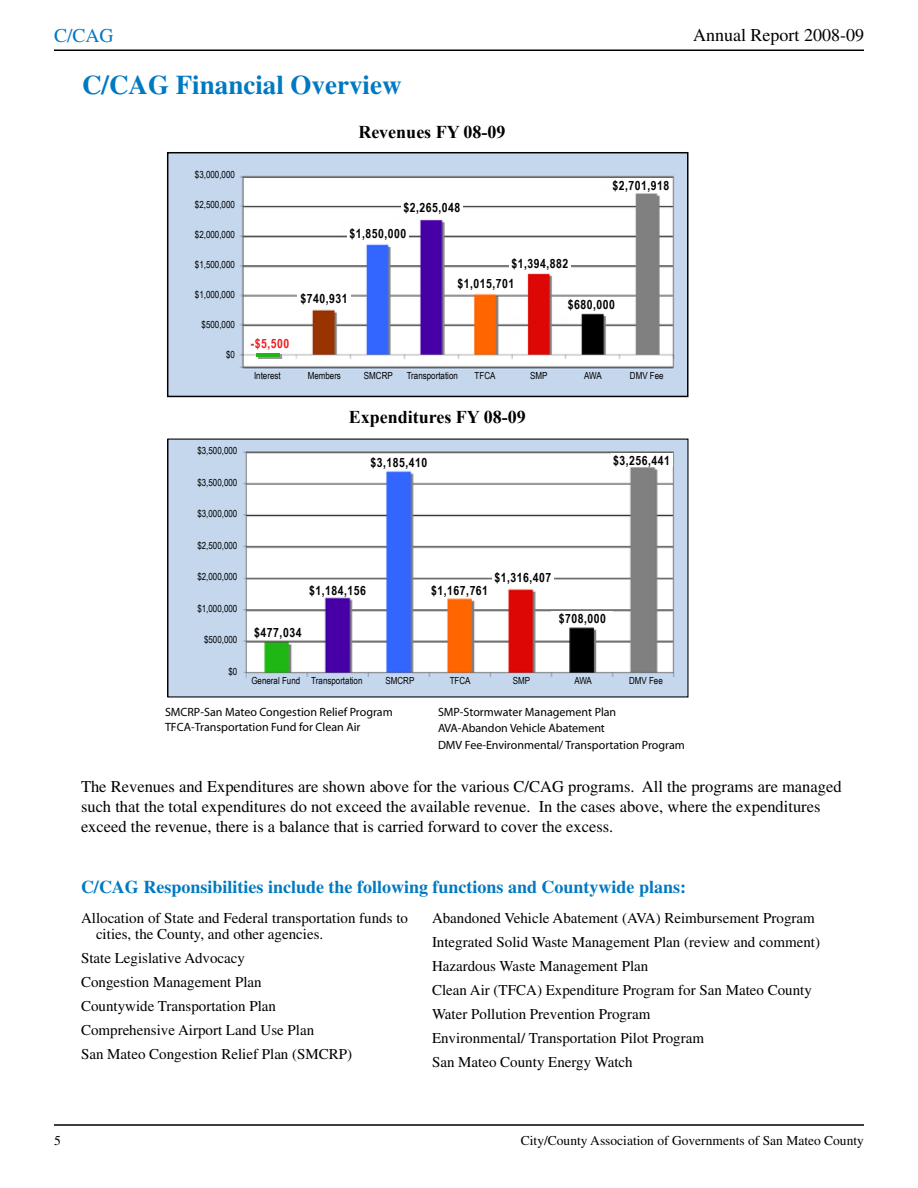
<style>
.page{position:relative;width:918px;height:1188px;background:#fff}
.page>*{position:absolute;margin:0;border:0;box-sizing:border-box;transform-origin:0 0}
.t1{font:700 27px "Times";color:#0079c1}
.t2{font:19.5px "Times";color:#0079c1}
.t3{font:700 18px "Times";color:#0079c1}
.t4{font:700 18px "Times New Roman";color:#000}
.t5{font:18px "Times";color:#000}
.t6{font:16.5px/19.8px "Times";color:#000}
.t7{font:15px/24px "Times";color:#000}
.t8{font:13.5px "Times";color:#000}
.t9{font:700 12.75px/25.8px "Arial Narrow";letter-spacing:.04em;color:#000}
.t10{font:700 12.75px "Arial Narrow";color:#ed1c24}
.t11{font:12px/16.5px "Myriad";color:#000}
.t12{font:9.75px "Arial Narrow";color:#000}
</style>
<div class="page">
<hr style="left:54px;top:1124px;width:810px;height:2px;background:#000">
<hr style="left:54px;top:49px;width:810px;height:2px;background:#000">
<img style="left:169px;top:441px;width:518px;height:255px">
<img style="left:169px;top:154px;width:517px;height:241px">
<div style="left:167px;top:152px;width:521px;height:245px;border:1px solid #000"></div>
<div style="left:401px;top:200px;width:62px;height:15px;background:#fff"></div>
<hr style="left:258px;top:355px;width:23px;height:4px;background:#96989b">
<hr style="left:256px;top:354px;width:24px;height:3px;background:#1fb714">
<div style="left:347px;top:226px;width:62px;height:15px;background:#fff"></div>
<div style="left:297px;top:291px;width:54px;height:15px;background:#fff"></div>
<div style="left:247px;top:336px;width:46px;height:14px;background:#fff"></div>
<div style="left:455px;top:276px;width:62px;height:15px;background:#fff"></div>
<div style="left:509px;top:256px;width:62px;height:15px;background:#fff"></div>
<div style="left:564px;top:297px;width:54px;height:15px;background:#fff"></div>
<div style="left:611px;top:178px;width:60px;height:15px;background:#fff"></div>
<div style="left:611px;top:453px;width:61px;height:13px;background:#fff"></div>
<div style="left:552px;top:611px;width:61px;height:14px;background:#fff"></div>
<div style="left:492px;top:571px;width:62px;height:13px;background:#fff"></div>
<div style="left:429px;top:583px;width:61px;height:14px;background:#fff"></div>
<div style="left:368px;top:455px;width:62px;height:14px;background:#fff"></div>
<div style="left:307px;top:583px;width:61px;height:14px;background:#fff"></div>
<div style="left:249px;top:625px;width:58px;height:14px;background:#fff"></div>
<div style="left:245px;top:372px;width:432px;height:14px;background:#c5d7ed"></div>
<div style="left:251px;top:677px;width:426px;height:14px;background:#c5d7ed"></div>
<div style="left:176px;top:447px;width:61px;height:236px;background:#c5d7ed"></div>
<div style="left:178px;top:171px;width:57px;height:200px;background:#c5d7ed"></div>
<h2 class="t2" style="left:54px;top:25px;width:61px">C/CAG</h2>
<p class="t5" style="left:693px;top:25px;width:172px">Annual Report 2008-09</p>
<h1 class="t1" style="left:82px;top:69px;width:321px">C/CAG Financial Overview</h1>
<p class="t12" style="left:195px;top:169px;width:42px">$3,000,000</p>
<p class="t12" style="left:195px;top:199px;width:42px">$2,500,000</p>
<p class="t12" style="left:195px;top:229px;width:42px">$2,000,000</p>
<p class="t12" style="left:195px;top:259px;width:42px">$1,500,000</p>
<p class="t12" style="left:195px;top:289px;width:42px">$1,000,000</p>
<p class="t12" style="left:202px;top:319px;width:35px">$500,000</p>
<p class="t12" style="left:226px;top:349px;width:10px">$0</p>
<p class="t12" style="left:197px;top:445px;width:42px">$3,500,000</p>
<p class="t12" style="left:197px;top:477px;width:42px">$3,500,000</p>
<p class="t12" style="left:197px;top:508px;width:42px">$3,000,000</p>
<p class="t12" style="left:197px;top:540px;width:42px">$2,500,000</p>
<p class="t12" style="left:197px;top:571px;width:42px">$2,000,000</p>
<p class="t12" style="left:197px;top:603px;width:42px">$1,000,000</p>
<p class="t12" style="left:204px;top:634px;width:35px">$500,000</p>
<p class="t12" style="left:229px;top:666px;width:10px">$0</p>
<p class="t4" style="left:358px;top:122px;width:149px">Revenues FY 08-09</p>
<p class="t9" style="left:350px;top:194px;width:112px;text-indent:54px">$2,265,048 $1,850,000</p>
<p class="t9" style="left:512px;top:251px;width:58px">$1,394,882</p>
<p class="t9" style="left:458px;top:270px;width:58px">$1,015,701</p>
<p class="t9" style="left:612px;top:172px;width:58px">$2,701,918</p>
<p class="t9" style="left:300px;top:285px;width:49px">$740,931</p>
<p class="t10" style="left:251px;top:336px;width:40px">-$5,500</p>
<p class="t9" style="left:568px;top:291px;width:49px">$680,000</p>
<p class="t12" style="left:254px;top:370px;width:28px">Interest</p>
<p class="t12" style="left:308px;top:370px;width:35px">Members</p>
<p class="t12" style="left:364px;top:370px;width:30px">SMCRP</p>
<p class="t12" style="left:407px;top:370px;width:53px">Transportation</p>
<p class="t12" style="left:475px;top:370px;width:22px">TFCA</p>
<p class="t12" style="left:530px;top:370px;width:19px">SMP</p>
<p class="t12" style="left:584px;top:370px;width:19px">AWA</p>
<p class="t12" style="left:630px;top:370px;width:35px">DMV Fee</p>
<p class="t4" style="left:349px;top:407px;width:179px">Expenditures FY 08-09</p>
<p class="t9" style="left:371px;top:450px;width:58px">$3,185,410</p>
<p class="t9" style="left:613px;top:447px;width:58px">$3,256,441</p>
<p class="t9" style="left:309px;top:577px;width:58px">$1,184,156</p>
<p class="t9" style="left:254px;top:620px;width:49px">$477,034</p>
<p class="t9" style="left:431px;top:577px;width:58px">$1,167,761</p>
<p class="t9" style="left:494px;top:565px;width:58px">$1,316,407</p>
<p class="t9" style="left:559px;top:606px;width:49px">$708,000</p>
<p class="t12" style="left:251px;top:675px;width:113px">General Fund Transportation</p>
<p class="t12" style="left:386px;top:675px;width:30px">SMCRP</p>
<p class="t12" style="left:450px;top:675px;width:22px">TFCA</p>
<p class="t12" style="left:513px;top:675px;width:19px">SMP</p>
<p class="t12" style="left:574px;top:675px;width:19px">AWA</p>
<p class="t12" style="left:629px;top:675px;width:35px">DMV Fee</p>
<p class="t11" style="left:165px;top:706px;width:229px;line-height:14.4px">SMCRP-San Mateo Congestion Relief Program<br>TFCA-Transportation Fund for Clean Air</p>
<p class="t11" style="left:438px;top:704px;width:248px">SMP-Stormwater Management Plan<br>AVA-Abandon Vehicle Abatement<br>DMV Fee-Environmental/ Transportation Program</p>
<p class="t6" style="left:81px;top:777px;width:762px">The Revenues and Expenditures are shown above for the various C/CAG programs. All the programs are managed such that the total expenditures do not exceed the available revenue. In the cases above, where the expenditures exceed the revenue, there is a balance that is carried forward to cover the excess.</p>
<p class="t3" style="left:81px;top:876px;width:607px">C/CAG Responsibilities include the following functions and Countywide plans:</p>
<p class="t7" style="left:96px;top:910px;width:314px;line-height:16.5px;text-indent:-15px">Allocation of State and Federal transportation funds to cities, the County, and other agencies.</p>
<p class="t7" style="left:81px;top:946px;width:273px">State Legislative Advocacy<br>Congestion Management Plan<br>Countywide Transportation Plan Comprehensive Airport Land Use Plan<br>San Mateo Congestion Relief Plan (SMCRP)</p>
<p class="t7" style="left:432px;top:906px;width:390px">Abandoned Vehicle Abatement (AVA) Reimbursement Program Integrated Solid Waste Management Plan (review and comment)<br>Hazardous Waste Management Plan<br>Clean Air (TFCA) Expenditure Program for San Mateo County Water Pollution Prevention Program<br>Environmental/ Transportation Pilot Program<br>San Mateo County Energy Watch</p>
<p class="t8" style="left:54px;top:1132px;width:8px">5</p>
<p class="t8" style="left:521px;top:1132px;width:345px">City/County Association of Governments of San Mateo County</p>
</div>
